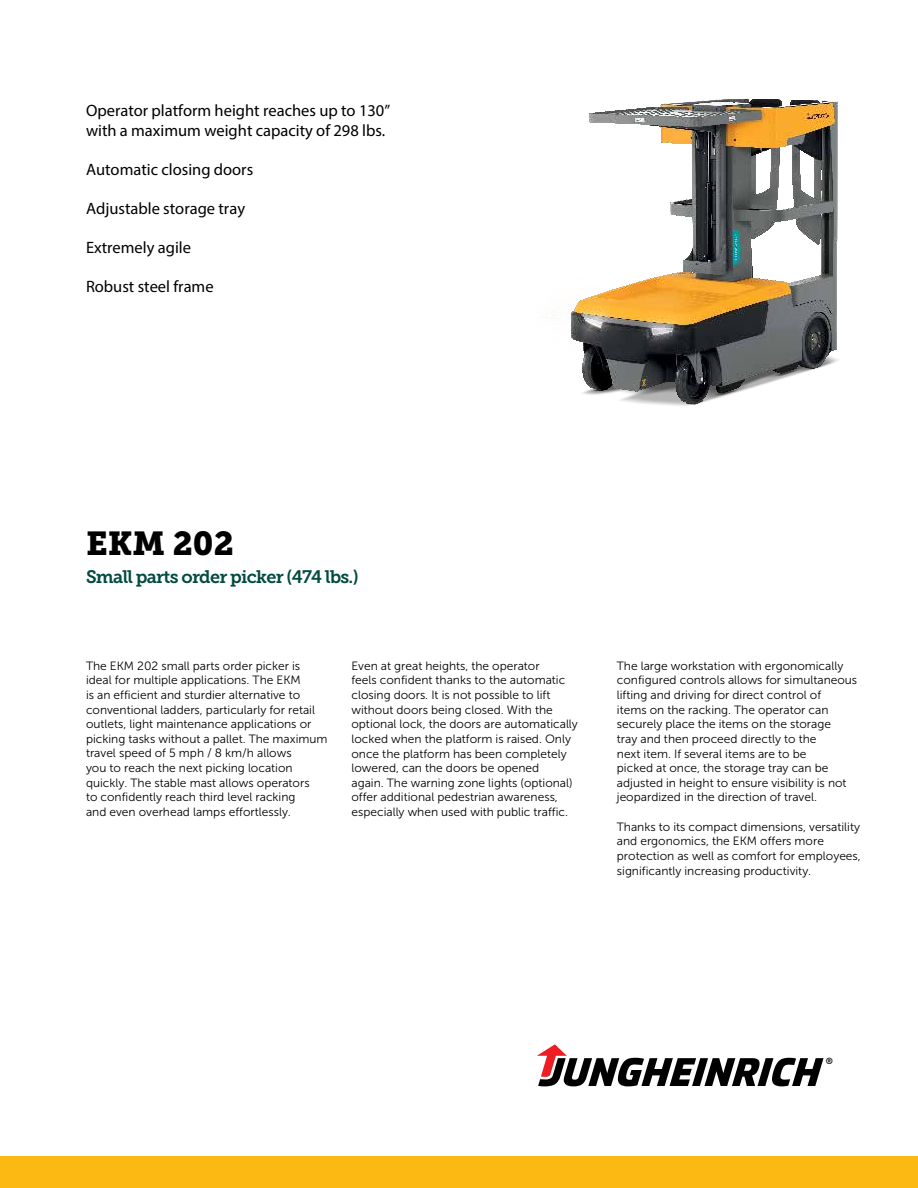
<style>
.page{position:relative;width:918px;height:1188px;background:#fff}
.page>*{position:absolute;margin:0;border:0;box-sizing:border-box;transform-origin:0 0}
.t1{font:33px "Museo Slab 900";color:#000}
.t2{font:18px "Museo Slab 700";letter-spacing:-.04em;color:#004b41}
.t3{font:16.5px/19.5px "Myriad Pro";color:#000}
.t4{font:12px/14.7px "Museo Sans 300";color:#000}
.t5{font:8.85px "Museo Sans 700";color:#000}
</style>
<div class="page">
<img style="left:545px;top:98px;width:294px;height:308px">
<svg style="left:537px;top:1044px;width:287px;height:42px"></svg>
<div style="left:0;top:1156px;width:918px;height:32px;background:#fdb913"></div>
<h3 class="t3" style="left:86px;top:101px;width:306px">Operator platform height reaches up to 130” with a maximum weight capacity of 298 lbs.</h3>
<h3 class="t3" style="left:86px;top:159px;width:169px">Automatic closing doors</h3>
<h3 class="t3" style="left:86px;top:198px;width:161px">Adjustable storage tray</h3>
<h3 class="t3" style="left:86px;top:237px;width:107px">Extremely agile</h3>
<h3 class="t3" style="left:86px;top:276px;width:129px">Robust steel frame</h3>
<h1 class="t1" style="left:86px;top:524px;width:149px">EKM 202</h1>
<h2 class="t2" style="left:86px;top:567px;width:274px">Small parts order picker (474 lbs.)</h2>
<p class="t4" style="left:86px;top:658px;width:243px">The EKM 202 small parts order picker is ideal for multiple applications. The EKM<br>is an efficient and sturdier alternative to conventional ladders, particularly for retail outlets, light maintenance applications or picking tasks without a pallet. The maximum travel speed of 5 mph / 8 km/h allows<br>you to reach the next picking location quickly. The stable mast allows operators<br>to confidently reach third level racking<br>and even overhead lamps effortlessly.</p>
<p class="t4" style="left:351px;top:658px;width:228px">Even at great heights, the operator<br>feels confident thanks to the automatic closing doors. It is not possible to lift without doors being closed. With the optional lock, the doors are automatically locked when the platform is raised. Only once the platform has been completely lowered, can the doors be opened<br>again. The warning zone lights (optional) offer additional pedestrian awareness, especially when used with public traffic.</p>
<p class="t4" style="left:617px;top:658px;width:242px">The large workstation with ergonomically configured controls allows for simultaneous lifting and driving for direct control of<br>items on the racking. The operator can securely place the items on the storage<br>tray and then proceed directly to the<br>next item. If several items are to be<br>picked at once, the storage tray can be adjusted in height to ensure visibility is not jeopardized in the direction of travel.</p>
<p class="t4" style="left:617px;top:819px;width:245px">Thanks to its compact dimensions, versatility and ergonomics, the EKM offers more protection as well as comfort for employees, significantly increasing productivity.</p>
<p class="t5" style="left:826px;top:1056px;width:9px">®</p>
</div>
